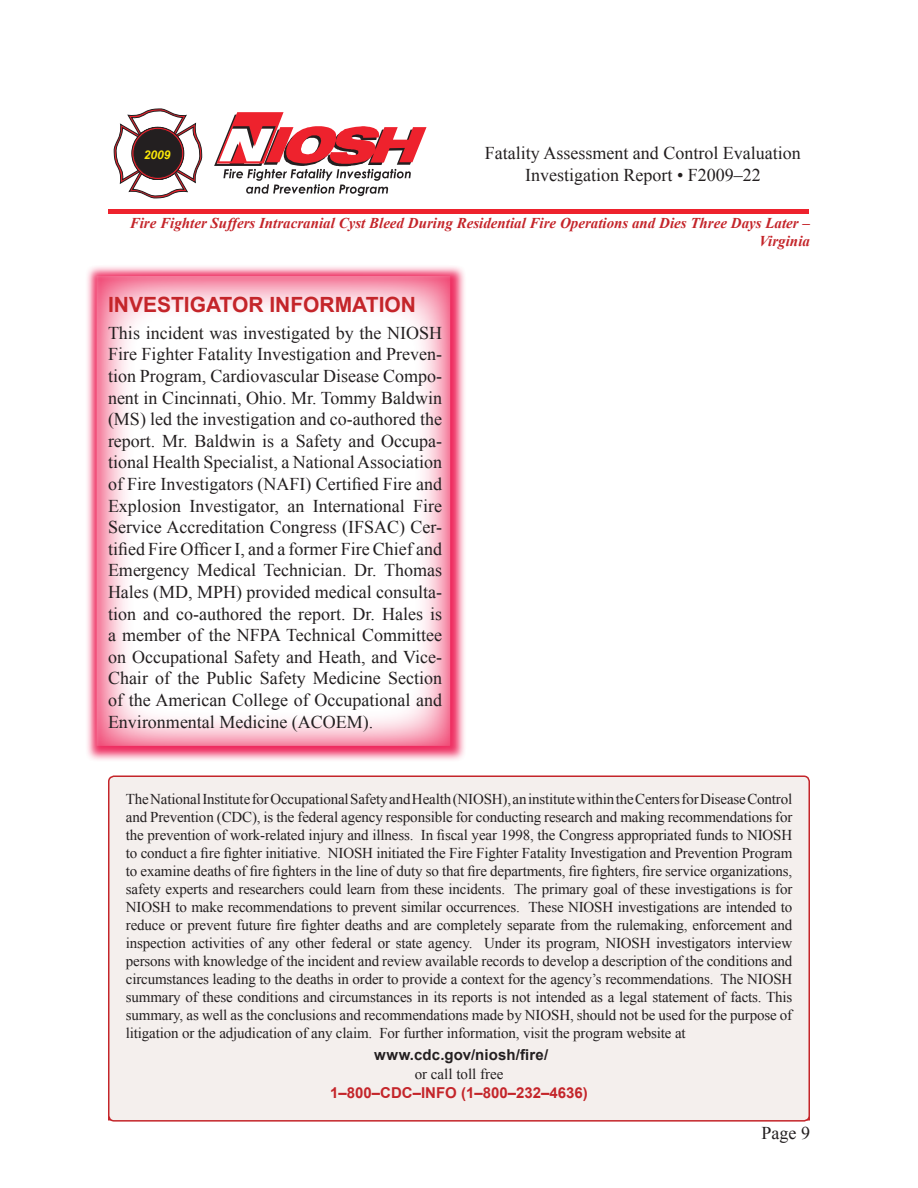
<style>
.page{position:relative;width:918px;height:1188px;background:#fff}
.page>*{position:absolute;margin:0;border:0;box-sizing:border-box;transform-origin:0 0}
.Heading_2{font:700 21px "Arial";color:#c4252a}
.Body_text{font:18px/21.6px "Times New Roman";color:#231f20;text-align:center}
.Box_text{font:15px/18px "Times New Roman";letter-spacing:-.01em;color:#231f20;text-align:justify}
.t1{font:italic 700 15px/18px "Times New Roman";color:#c4252a;text-align:right}
.Web_address_800_numb{font:700 15px "Arial";color:#c4252a}
.Web_address_800_numb-2{font:700 15px "Arial";letter-spacing:.01em;color:#231f20}
.Toll_free_text{font:15px "Times New Roman";color:#231f20}
.t2{font:italic 700 12px "Arial";color:#fae709}
</style>
<div class="page">
<svg style="left:214px;top:112px;width:213px;height:84px"></svg>
<div style="left:109px;top:209px;width:700px;height:5px;background:#ee222d"></div>
<svg style="left:113px;top:108px;width:90px;height:91px"></svg>
<div style="left:85px;top:264px;width:393px;height:505px;background:#ed154e;opacity:.86"></div>
<svg style="left:91px;top:270px;width:365px;height:482px"></svg>
<div style="left:109px;top:776px;width:700px;height:345px;background:#f4efed;border-radius:5px"></div>
<div style="left:108px;top:776px;width:702px;height:346px;border:2px solid #c4252a;border-radius:5px"></div>
<p class="t2" style="left:144px;top:147px;width:28px">2009</p>
<p class="Body_text" style="left:485px;top:142px;width:317px">Fatality Assessment and Control Evaluation<br>Investigation Report • F2009–22</p>
<p class="t1" style="left:130px;top:213px;width:682px">Fire Fighter Suffers Intracranial Cyst Bleed During Residential Fire Operations and Dies Three Days Later –<br>Virginia</p>
<p class="Heading_2" style="left:108px;top:291px;width:310px">INVESTIGATOR INFORMATION</p>
<p class="Body_text" style="left:108px;top:322px;width:336px;text-align:justify">This incident was investigated by the NIOSH Fire Fighter Fatality Investigation and Preven&shy;tion Program, Cardiovascular Disease Compo&shy;nent in Cincinnati, Ohio. Mr. Tommy Baldwin (MS) led the investigation and co-authored the report. Mr. Baldwin is a Safety and Occupa&shy;tional Health Specialist, a National Association of Fire Investigators (NAFI) Certified Fire and Explosion Investigator, an International Fire Service Accreditation Congress (IFSAC) Cer&shy;tified Fire Officer I, and a former Fire Chief and Emergency Medical Technician. Dr. Thomas Hales (MD, MPH) provided medical consulta&shy;tion and co-authored the report. Dr. Hales is a member of the NFPA Technical Committee on Occupational Safety and Heath, and Vice-Chair of the Public Safety Medicine Section of the American College of Occupational and Environmental Medicine (ACOEM).</p>
<p class="Box_text" style="left:126px;top:789px;width:668px">The National Institute for Occupational Safety and Health (NIOSH), an institute within the Centers for Disease Control and Prevention (CDC), is the federal agency responsible for conducting research and making recommendations for the prevention of work-related injury and illness. In fiscal year 1998, the Congress appropriated funds to NIOSH to conduct a fire fighter initiative. NIOSH initiated the Fire Fighter Fatality Investigation and Prevention Program to examine deaths of fire fighters in the line of duty so that fire departments, fire fighters, fire service organizations, safety experts and researchers could learn from these incidents. The primary goal of these investigations is for NIOSH to make recommendations to prevent similar occurrences. These NIOSH investigations are intended to reduce or prevent future fire fighter deaths and are completely separate from the rulemaking, enforcement and inspection activities of any other federal or state agency. Under its program, NIOSH investigators interview persons with knowledge of the incident and review available records to develop a description of the conditions and circumstances leading to the deaths in order to provide a context for the agency’s recommendations. The NIOSH summary of these conditions and circumstances in its reports is not intended as a legal statement of facts. This summary, as well as the conclusions and recommendations made by NIOSH, should not be used for the purpose of litigation or the adjudication of any claim. For further information, visit the program website at</p>
<p class="Web_address_800_numb-2" style="left:374px;top:1045px;width:176px">www.cdc.gov/niosh/fire/</p>
<p class="Toll_free_text" style="left:415px;top:1064px;width:90px">or call toll free</p>
<p class="Web_address_800_numb" style="left:330px;top:1082px;width:259px">1–800–CDC–INFO (1–800–232–4636)</p>
<p class="Body_text" style="left:762px;top:1122px;width:50px">Page 9</p>
</div>
